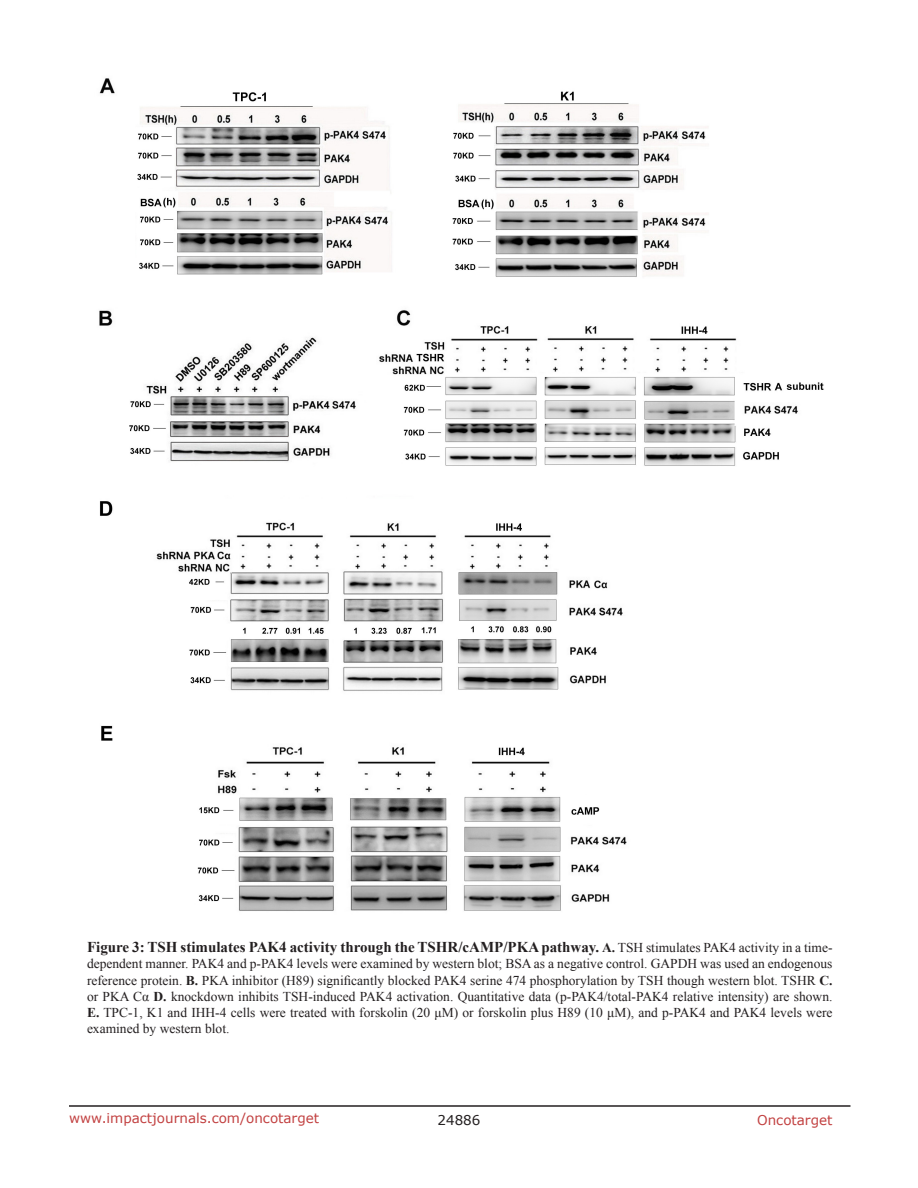
<style>
.page{position:relative;width:918px;height:1188px;background:#fff}
.page>*{position:absolute;margin:0;border:0;box-sizing:border-box;transform-origin:0 0}
.figuretext{font:700 15px "Times New Roman";color:#231f20}
.figuretext-2{font:13.5px/16.2px "Times New Roman";color:#231f20;text-align:justify}
.t1{font:13.5px "Verdana";color:#c24141}
.t2{font:13.5px "Verdana";color:#231f20}
.s1{font-size:13.5px}
.s2{font-weight:400;font-size:13.5px}
.s3{font-weight:700}
</style>
<div class="page">
<hr style="left:69px;top:1105px;width:781px;height:2px;background:#231f20">
<img style="left:99px;top:78px;width:725px;height:833px">
<p class="figuretext" style="left:87px;top:936px;width:747px">Figure 3: TSH stimulates PAK4 activity through the TSHR/cAMP/PKA pathway. <span class="s1">A.</span> <span class="s2">TSH stimulates PAK4 activity in a time-</span></p>
<p class="figuretext-2" style="left:87px;top:955px;width:747px">dependent manner. PAK4 and p-PAK4 levels were examined by western blot; BSA as a negative control. GAPDH was used an endogenous reference protein. <span class="s3">B.</span> PKA inhibitor (H89) significantly blocked PAK4 serine 474 phosphorylation by TSH though western blot. TSHR <span class="s3">C. </span>or PKA Cα <span class="s3">D.</span> knockdown inhibits TSH-induced PAK4 activation. Quantitative data (p-PAK4/total-PAK4 relative intensity) are shown.<br><span class="s3">E.</span> TPC-1, K1 and IHH-4 cells were treated with forskolin (20 μM) or forskolin plus H89 (10 μM), and p-PAK4 and PAK4 levels were examined by western blot.</p>
<p class="t1" style="left:69px;top:1109px;width:252px">www.impactjournals.com/oncotarget</p>
<p class="t2" style="left:438px;top:1111px;width:44px">24886</p>
<p class="t1" style="left:757px;top:1111px;width:77px">Oncotarget</p>
</div>
